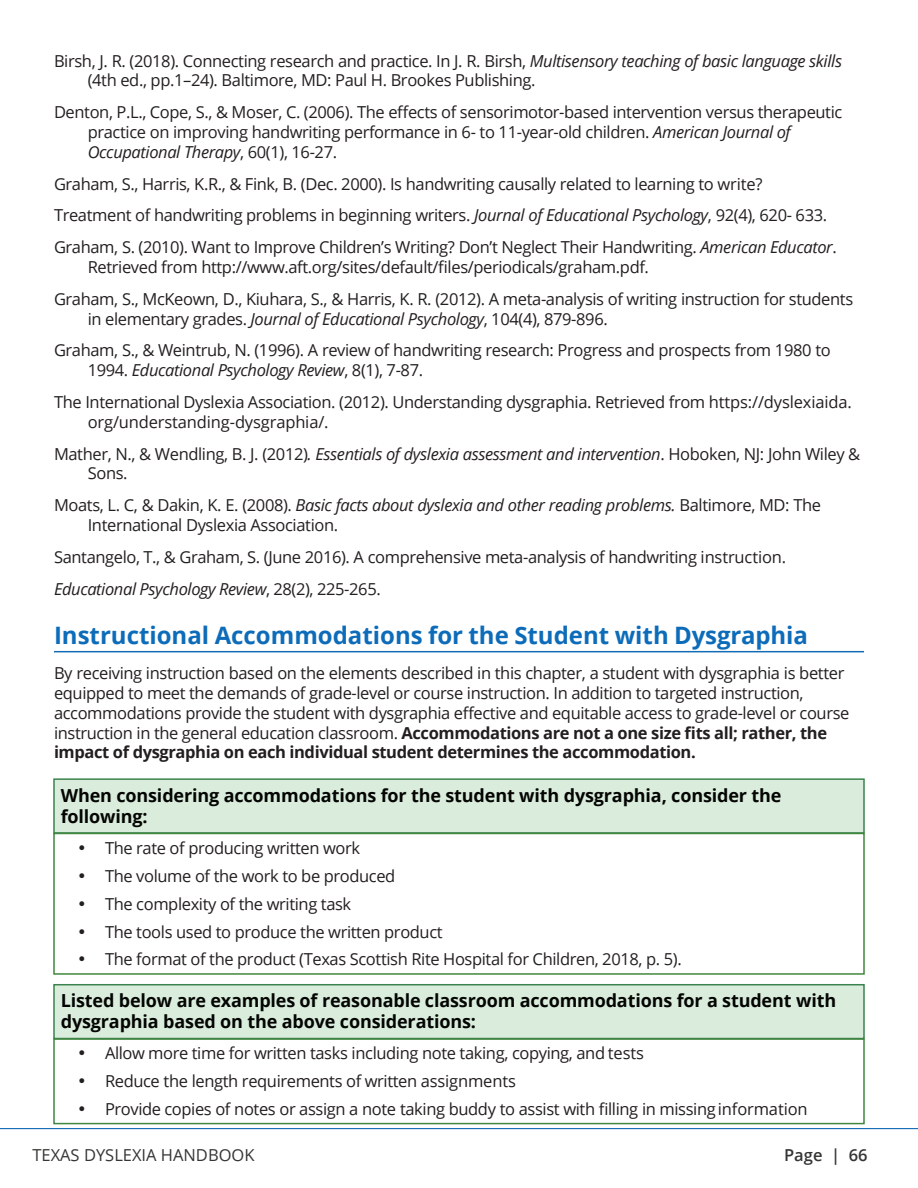
<style>
.page{position:relative;width:918px;height:1188px;background:#fff}
.page>*{position:absolute;margin:0;border:0;box-sizing:border-box;transform-origin:0 0}
.Heading_3{font:700 24px "Open Sans";color:#0d6cb9}
.Figure_Title_2{font:700 18px/20.7px "Open Sans";letter-spacing:-.01em;color:#040503}
.Body_Text{font:16.5px/19.8px "Open Sans";letter-spacing:-.025em;color:#231f20}
.Body_Text-2{font:italic 16.5px "Open Sans";letter-spacing:-.025em;color:#231f20}
.t1{font:16.5px "Open Sans";color:#353533}
.t2{font:600 16.5px "Open Sans";color:#353533}
.s1{font-style:italic}
.s2{font-style:normal}
.s3{font-weight:700}
</style>
<div class="page">
<hr style="left:0;top:1128px;width:918px;height:1px;background:#126cb6">
<hr style="left:54px;top:651px;width:810px;height:1px;background:#126cb6">
<div style="left:53px;top:778px;width:812px;height:56px;background:#daeddc;border:2px solid #3a834e"></div>
<div style="left:53px;top:833px;width:812px;height:142px;border:2px solid #41873f"></div>
<div style="left:53px;top:984px;width:812px;height:55px;background:#daeddc;border:2px solid #3a834e"></div>
<div style="left:53px;top:1038px;width:812px;height:86px;border:2px solid #41873f"></div>
<p class="Body_Text" style="left:88px;top:50px;width:756px;text-indent:-34px">Birsh, J. R. (2018). Connecting research and practice. In J. R. Birsh, <span class="s1">Multisensory teaching of basic language skills </span>(4th ed., pp.1–24). Baltimore, MD: Paul H. Brookes Publishing.</p>
<p class="Body_Text" style="left:88px;top:102px;width:756px;text-indent:-34px">Denton, P.L., Cope, S., &amp; Moser, C. (2006). The effects of sensorimotor-based intervention versus therapeutic practice on improving handwriting performance in 6- to 11-year-old children. <span class="s1">American Journal of<br>Occupational Therapy</span>, 60(1), 16-27.</p>
<p class="Body_Text" style="left:54px;top:173px;width:710px">Graham, S., Harris, K.R., &amp; Fink, B. (Dec. 2000). Is handwriting causally related to learning to write?</p>
<p class="Body_Text" style="left:54px;top:205px;width:775px">Treatment of handwriting problems in beginning writers. <span class="s1">Journal of Educational Psychology</span>, 92(4), 620- 633.</p>
<p class="Body_Text" style="left:88px;top:237px;width:751px;text-indent:-34px">Graham, S. (2010). Want to Improve Children’s Writing? Don’t Neglect Their Handwriting. <span class="s1">American Educator</span>.<br>Retrieved from http://www.aft.org/sites/default/files/periodicals/graham.pdf.</p>
<p class="Body_Text" style="left:88px;top:289px;width:767px;text-indent:-34px">Graham, S., McKeown, D., Kiuhara, S., &amp; Harris, K. R. (2012). A meta-analysis of writing instruction for students in elementary grades. <span class="s1">Journal of Educational Psychology</span>, 104(4), 879-896.</p>
<p class="Body_Text" style="left:88px;top:340px;width:745px;text-indent:-34px">Graham, S., &amp; Weintrub, N. (1996). A review of handwriting research: Progress and prospects from 1980 to<br>1994. <span class="s1">Educational Psychology Review</span>, 8(1), 7-87.</p>
<p class="Body_Text" style="left:88px;top:392px;width:766px;text-indent:-34px">The International Dyslexia Association. (2012). Understanding dysgraphia. Retrieved from https://dyslexiaida. org/understanding-dysgraphia/.</p>
<p class="Body_Text" style="left:88px;top:443px;width:774px;text-indent:-34px">Mather, N., &amp; Wendling, B. J. (2012)<span class="s1">. Essentials of dyslexia assessment and intervention</span>. Hoboken, NJ: John Wiley &amp;<br>Sons.</p>
<p class="Body_Text" style="left:88px;top:495px;width:735px;text-indent:-34px">Moats, L. C, &amp; Dakin, K. E. (2008). <span class="s1">Basic facts about dyslexia and other reading problems.</span> Baltimore, MD: The<br>International Dyslexia Association.</p>
<p class="Body_Text" style="left:54px;top:547px;width:734px">Santangelo, T., &amp; Graham, S. (June 2016). A comprehensive meta-analysis of handwriting instruction.</p>
<p class="Body_Text-2" style="left:54px;top:577px;width:328px">Educational Psychology Review<span class="s2">, 28(2), 225-265.</span></p>
<h3 class="Heading_3" style="left:54px;top:619px;width:755px">Instructional Accommodations for the Student with Dysgraphia</h3>
<p class="Body_Text" style="left:54px;top:663px;width:797px">By receiving instruction based on the elements described in this chapter, a student with dysgraphia is better equipped to meet the demands of grade-level or course instruction. In addition to targeted instruction, accommodations provide the student with dysgraphia effective and equitable access to grade-level or course instruction in the general education classroom. <span class="s3">Accommodations are not a one size fits all; rather, the impact of dysgraphia on each individual student determines the accommodation.</span></p>
<p class="Figure_Title_2" style="left:61px;top:785px;width:722px">When considering accommodations for the student with dysgraphia, consider the following:</p>
<p class="Body_Text" style="left:78px;top:837px;width:284px">• The rate of producing written work</p>
<p class="Body_Text" style="left:78px;top:865px;width:319px">• The volume of the work to be produced</p>
<p class="Body_Text" style="left:78px;top:893px;width:275px">• The complexity of the writing task</p>
<p class="Body_Text" style="left:78px;top:921px;width:366px">• The tools used to produce the written product</p>
<p class="Body_Text" style="left:78px;top:949px;width:605px">• The format of the product (Texas Scottish Rite Hospital for Children, 2018, p. 5).</p>
<p class="Figure_Title_2" style="left:61px;top:990px;width:777px">Listed below are examples of reasonable classroom accommodations for a student with dysgraphia based on the above considerations:</p>
<p class="Body_Text" style="left:78px;top:1043px;width:568px">• Allow more time for written tasks including note taking, copying, and tests</p>
<p class="Body_Text" style="left:78px;top:1071px;width:439px">• Reduce the length requirements of written assignments</p>
<p class="Body_Text" style="left:78px;top:1099px;width:731px">• Provide copies of notes or assign a note taking buddy to assist with filling in missing information</p>
<p class="t1" style="left:32px;top:1144px;width:224px">TEXAS DYSLEXIA HANDBOOK</p>
<p class="t2" style="left:784px;top:1144px;width:85px">Page | 66</p>
</div>
